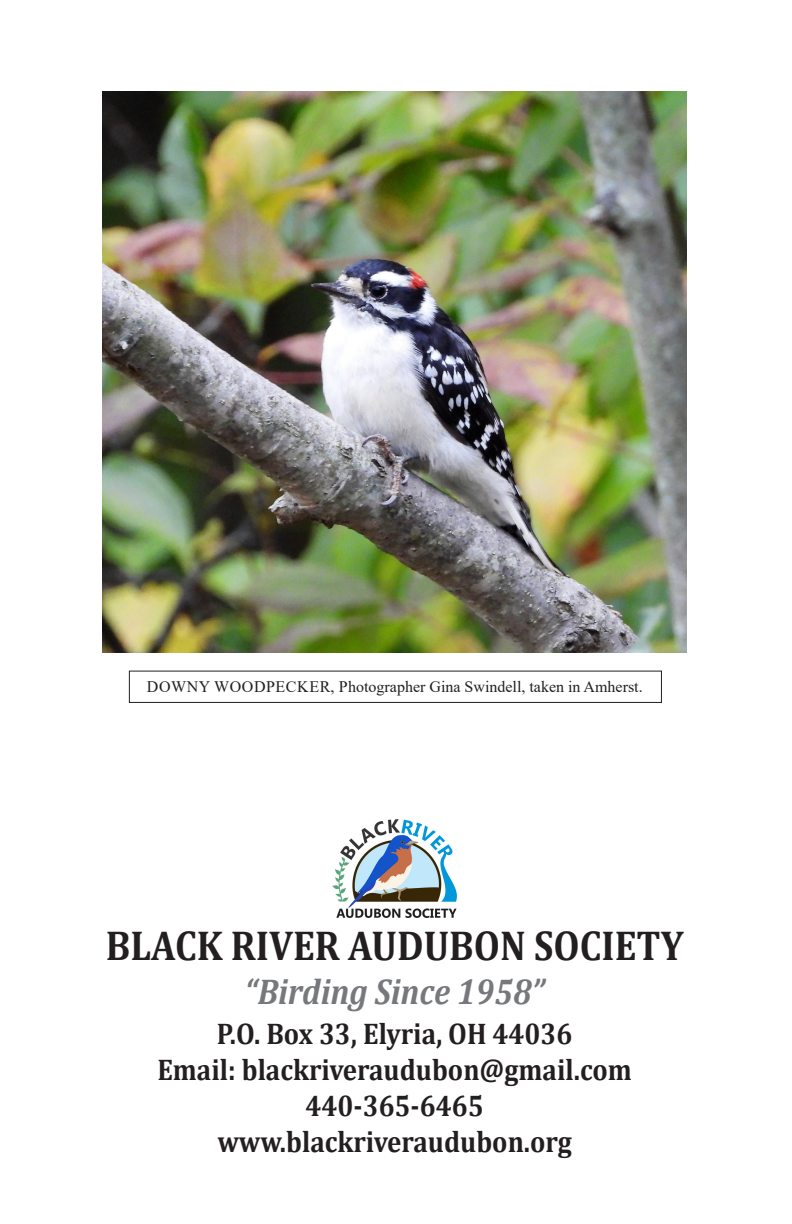
<style>
.page{position:relative;width:792px;height:1224px;background:#fff}
.page>*{position:absolute;margin:0;border:0;box-sizing:border-box;transform-origin:0 0}
.t1{font:700 42px "Cambria";color:#231f20;scale:.9 1}
.t2{font:italic 700 36px "Cambria";color:#76787b;scale:.9 1}
.t3{font:700 30px/36px "Cambria";color:#231f20;text-align:center;scale:.9 1}
.t4{font:16px "Times New Roman";color:#231f20}
</style>
<div class="page">
<div style="left:129px;top:671px;width:533px;height:32px;border:1px solid #231f20"></div>
<img style="left:333px;top:819px;width:124px;height:99px">
<img style="left:103px;top:91px;width:584px;height:561px">
<p class="t4" style="left:147px;top:675px;width:497px">DOWNY WOODPECKER, photographer Gina Swindell, taken in Amherst.</p>
<h1 class="t1" style="left:106px;top:916px;width:643px">BLACK RIVER AUDUBON SOCIETY</h1>
<p class="t2" style="left:245px;top:966px;width:334px">“Birding Since 1958”</p>
<p class="t3" style="left:157px;top:1014px;width:529px">P.O. Box 33, Elyria, OH 44036<br>Email: blackriveraudubon@gmail.com<br>440-365-6465 www.blackriveraudubon.org</p>
</div>
